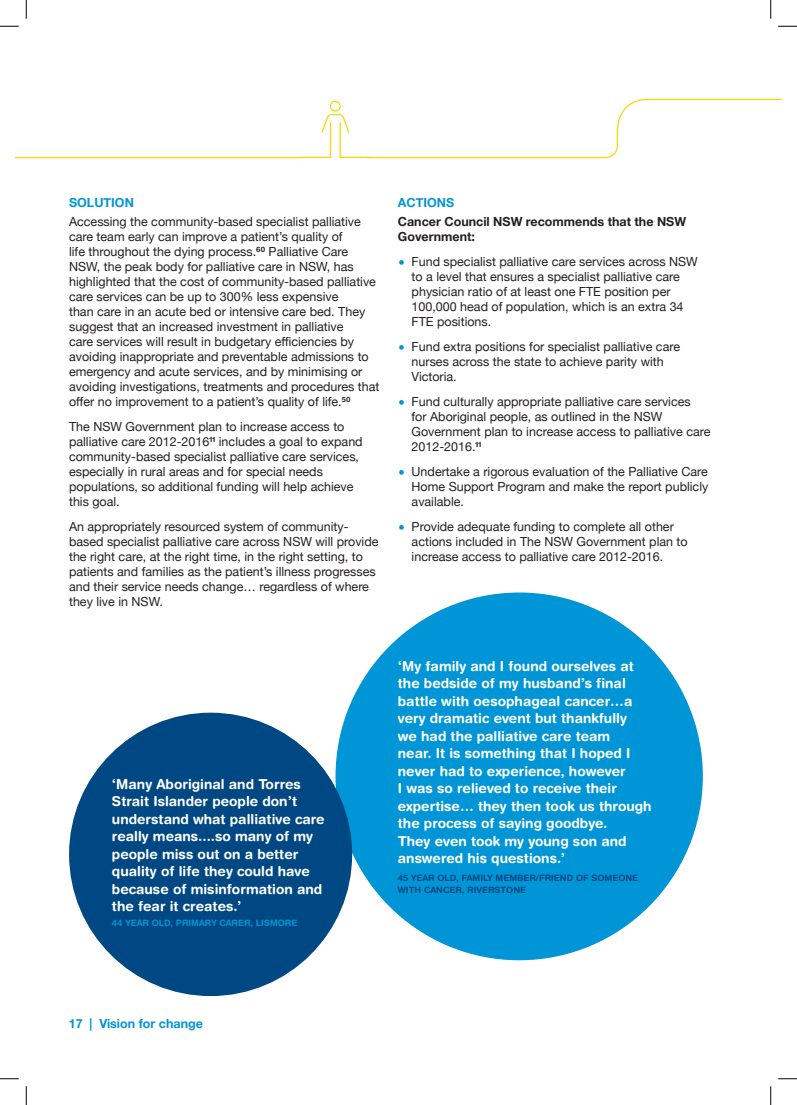
<style>
.page{position:relative;width:797px;height:1105px;background:#fff}
.page>*{position:absolute;margin:0;border:0;box-sizing:border-box;transform-origin:0 0}
.t1{font:700 13.75px/17.5px "Helvetica Rounded";color:#fff}
.bodycopy{font:12.5px/15px "Helvetica Neue";color:#231f20}
.bodycopy-2{font:700 12.5px/15px "Helvetica Neue";color:#231f20}
.sub1_copy{font:700 12.5px "Helvetica Neue";color:#0095d6}
.t2{font:700 8.75px/12.5px "Helvetica Rounded";color:#004883}
.t3{font:700 8.75px "Helvetica Rounded";color:#0095d6}
.s1{font-weight:700;font-size:21.25px;color:#0095d6}
</style>
<div class="page">
<div style="left:335px;top:592px;width:367px;height:368px;background:#0095d6;border-radius:50%"></div>
<div style="left:69px;top:713px;width:283px;height:283px;background:#004883;border-radius:50%"></div>
<svg style="left:298px;top:100px;width:75px;height:59px"></svg>
<svg style="left:0;top:25px;width:19px;height:2px"></svg>
<svg style="left:778px;top:25px;width:19px;height:2px"></svg>
<svg style="left:0;top:1078px;width:19px;height:1px"></svg>
<svg style="left:778px;top:1078px;width:19px;height:1px"></svg>
<svg style="left:25px;top:0;width:2px;height:19px"></svg>
<svg style="left:25px;top:1086px;width:2px;height:19px"></svg>
<svg style="left:770px;top:0;width:1px;height:19px"></svg>
<svg style="left:770px;top:1086px;width:1px;height:19px"></svg>
<p class="sub1_copy" style="left:69px;top:193px;width:66px">SOLUTION</p>
<p class="bodycopy" style="left:69px;top:215px;width:312px">Accessing the community-based specialist palliative care team early can improve a patient’s quality of<br>life throughout the dying process.<sup>60</sup> Palliative Care NSW, the peak body for palliative care in NSW, has highlighted that the cost of community-based palliative care services can be up to 300% less expensive<br>than care in an acute bed or intensive care bed. They suggest that an increased investment in palliative<br>care services will result in budgetary efficiencies by avoiding inappropriate and preventable admissions to emergency and acute services, and by minimising or avoiding investigations, treatments and procedures that offer no improvement to a patient’s quality of life.<sup>50</sup></p>
<p class="bodycopy" style="left:69px;top:420px;width:295px">The NSW Government plan to increase access to palliative care 2012-2016<sup>11</sup> includes a goal to expand community-based specialist palliative care services, especially in rural areas and for special needs populations, so additional funding will help achieve this goal.</p>
<p class="bodycopy" style="left:69px;top:520px;width:311px">An appropriately resourced system of community&shy;based specialist palliative care across NSW will provide the right care, at the right time, in the right setting, to patients and families as the patient’s illness progresses and their service needs change… regardless of where they live in NSW.</p>
<p class="sub1_copy" style="left:398px;top:193px;width:58px">ACTIONS</p>
<p class="bodycopy-2" style="left:398px;top:214px;width:290px">Cancer Council NSW recommends that the NSW<br>Government:</p>
<p class="bodycopy" style="left:411px;top:255px;width:288px;text-indent:-14px"><span class="s1">•</span> Fund specialist palliative care services across NSW to a level that ensures a specialist palliative care physician ratio of at least one FTE position per 100,000 head of population, which is an extra 34<br>FTE positions.</p>
<p class="bodycopy" style="left:411px;top:340px;width:270px;text-indent:-14px"><span class="s1">•</span> Fund extra positions for specialist palliative care nurses across the state to achieve parity with<br>Victoria.</p>
<p class="bodycopy" style="left:411px;top:395px;width:300px;text-indent:-14px"><span class="s1">•</span> Fund culturally appropriate palliative care services<br>for Aboriginal people, as outlined in the NSW Government plan to increase access to palliative care 2012-2016.<sup>11</sup></p>
<p class="bodycopy" style="left:411px;top:465px;width:298px;text-align:justify;text-indent:-14px"><span class="s1">•</span> Undertake a rigorous evaluation of the Palliative Care Home Support Program and make the report publicly available.</p>
<p class="bodycopy" style="left:411px;top:520px;width:277px;text-indent:-14px"><span class="s1">•</span> Provide adequate funding to complete all other actions included in The NSW Government plan to increase access to palliative care 2012-2016.</p>
<p class="t1" style="left:112px;top:775px;width:214px">‘Many Aboriginal and Torres<br>Strait Islander people don’t understand what palliative care really means....so many of my people miss out on a better quality of life they could have because of misinformation and the fear it creates.’</p>
<p class="t3" style="left:112px;top:918px;width:187px">44 YEAR OLD, PRIMARY CARER, LISMORE</p>
<p class="t1" style="left:398px;top:657px;width:255px">‘My family and I found ourselves at the bedside of my husband’s final battle with oesophageal cancer…a very dramatic event but thankfully<br>we had the palliative care team<br>near. It is something that I hoped I never had to experience, however<br>I was so relieved to receive their expertise… they then took us through the process of saying goodbye.<br>They even took my young son and answered his questions.’</p>
<p class="t2" style="left:398px;top:871px;width:242px">45 YEAR OLD, FAMILY MEMBER/FRIEND OF SOMEONE<br>WITH CANCER, RIVERSTONE</p>
<p class="sub1_copy" style="left:69px;top:1014px;width:136px">17 | Vision for change</p>
</div>
